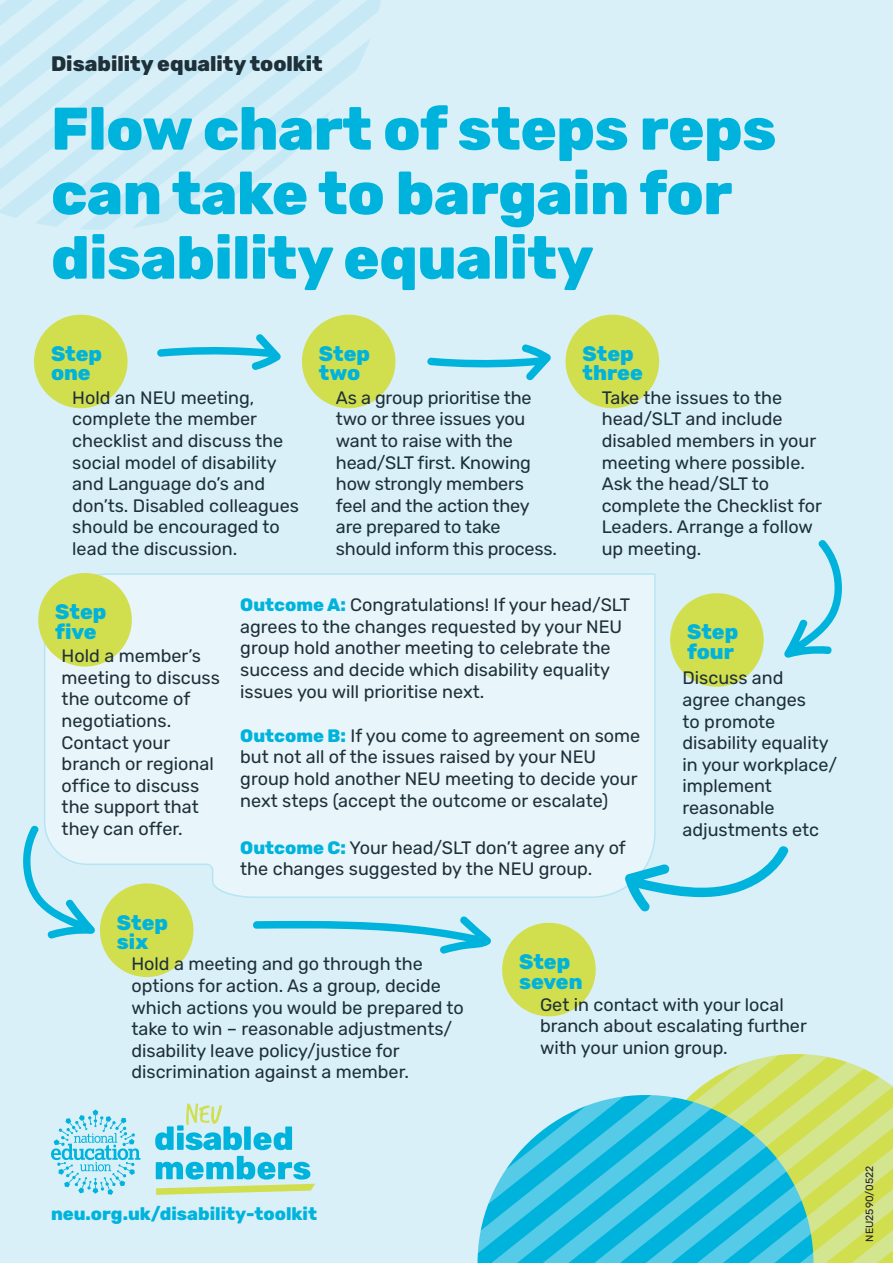
<style>
.page{position:relative;width:893px;height:1263px;background:#d9f0f8}
.page>*{position:absolute;margin:0;border:0;box-sizing:border-box;transform-origin:0 0}
.Heading_3_AQUA_Xbold{font:800 60px/64.5px "Rubik";letter-spacing:-.01em;color:#00b3dc}
.Body_text_dark_grey{font:800 21px/19.5px "Rubik";color:#00b3dc}
.t1{font:800 21px "Rubik";color:#1e3039}
.Body_text_dark_grey-2{font:18px/21.6px "Rubik";color:#1e3039}
.t2{font:800 18px "Rubik";color:#00b3dc}
.t3{font:10.5px "Rubik";color:#231f20}
.s1{font-weight:800;color:#00b3dc}
</style>
<div class="page">
<svg style="left:484px;top:1054px;width:409px;height:209px"></svg>
<svg style="left:524px;top:1121px;width:369px;height:142px;background:#5ac8c1"></svg>
<svg style="left:0;top:0;width:35px;height:218px"></svg>
<svg style="left:35px;top:0;width:346px;height:227px"></svg>
<svg style="left:155px;top:1103px;width:137px;height:47px"></svg>
<svg style="left:156px;top:1156px;width:159px;height:39px"></svg>
<svg style="left:51px;top:1109px;width:89px;height:86px"></svg>
<div style="left:34px;top:315px;width:94px;height:93px;background:#d1de4d;border-radius:50%"></div>
<div style="left:566px;top:315px;width:93px;height:93px;background:#d1de4d;border-radius:50%"></div>
<div style="left:302px;top:315px;width:93px;height:93px;background:#d1de4d;border-radius:50%"></div>
<div style="left:43px;top:573px;width:613px;height:326px;background:#e8f5fa"></div>
<div style="left:38px;top:573px;width:94px;height:93px;background:#d1de4d;border-radius:50%"></div>
<div style="left:100px;top:883px;width:93px;height:94px;background:#d1de4d;border-radius:50%"></div>
<div style="left:502px;top:923px;width:94px;height:93px;background:#d1de4d;border-radius:50%"></div>
<svg style="left:157px;top:334px;width:124px;height:36px"></svg>
<svg style="left:427px;top:344px;width:124px;height:37px"></svg>
<div style="left:670px;top:593px;width:94px;height:94px;background:#d1de4d;border-radius:50%"></div>
<svg style="left:784px;top:540px;width:58px;height:118px"></svg>
<svg style="left:625px;top:843px;width:164px;height:69px"></svg>
<svg style="left:23px;top:823px;width:73px;height:116px"></svg>
<svg style="left:253px;top:916px;width:238px;height:38px"></svg>
<p class="t1" style="left:51px;top:52px;width:273px">Disability equality toolkit</p>
<p class="Heading_3_AQUA_Xbold" style="left:51px;top:98px;width:727px">Flow chart of steps reps can take to bargain for disability equality</p>
<p class="Body_text_dark_grey" style="left:51px;top:344px;width:53px">Step one</p>
<p class="Body_text_dark_grey" style="left:583px;top:344px;width:62px">Step three</p>
<p class="Body_text_dark_grey-2" style="left:72px;top:387px;width:228px">Hold an NEU meeting, complete the member checklist and discuss the social model of disability and Language do’s and don’ts. Disabled colleagues should be encouraged to lead the discussion.</p>
<p class="Body_text_dark_grey" style="left:319px;top:344px;width:53px">Step two</p>
<p class="Body_text_dark_grey-2" style="left:336px;top:387px;width:223px">As a group prioritise the two or three issues you want to raise with the head/SLT first. Knowing how strongly members feel and the action they are prepared to take should inform this process.</p>
<p class="Body_text_dark_grey-2" style="left:602px;top:387px;width:222px">Take the issues to the head/SLT and include disabled members in your meeting where possible.<br>Ask the head/SLT to complete the Checklist for<br>Leaders. Arrange a follow up meeting.</p>
<p class="Body_text_dark_grey-2" style="left:240px;top:594px;width:392px"><span class="s1">Outcome A:</span> Congratulations! If your head/SLT agrees to the changes requested by your NEU group hold another meeting to celebrate the success and decide which disability equality issues you will prioritise next.</p>
<p class="Body_text_dark_grey-2" style="left:240px;top:725px;width:401px"><span class="s1">Outcome B:</span> If you come to agreement on some but not all of the issues raised by your NEU group hold another NEU meeting to decide your next steps (accept the outcome or escalate)</p>
<p class="Body_text_dark_grey-2" style="left:240px;top:837px;width:387px"><span class="s1">Outcome C:</span> Your head/SLT don’t agree any of the changes suggested by the NEU group.</p>
<p class="Body_text_dark_grey" style="left:55px;top:603px;width:53px">Step five</p>
<p class="Body_text_dark_grey-2" style="left:62px;top:645px;width:160px">Hold a member’s meeting to discuss the outcome of negotiations.<br>Contact your branch or regional office to discuss the support that they can offer.</p>
<p class="Body_text_dark_grey" style="left:687px;top:623px;width:53px">Step four</p>
<p class="Body_text_dark_grey-2" style="left:682px;top:668px;width:156px">Discuss and<br>agree changes<br>to promote disability equality in your workplace/ implement reasonable adjustments etc</p>
<p class="Body_text_dark_grey" style="left:117px;top:913px;width:53px">Step six</p>
<p class="Body_text_dark_grey-2" style="left:131px;top:954px;width:334px">Hold a meeting and go through the options for action. As a group, decide which actions you would be prepared to take to win – reasonable adjustments/ disability leave policy/justice for discrimination against a member.</p>
<p class="Body_text_dark_grey" style="left:519px;top:952px;width:65px">Step seven</p>
<p class="Body_text_dark_grey-2" style="left:540px;top:994px;width:268px">Get in contact with your local branch about escalating further with your union group.</p>
<p class="t2" style="left:51px;top:1204px;width:268px">neu.org.uk/disability-toolkit</p>
<p class="t3" style="left:863px;top:1242px;width:78px;rotate:-90deg">NEU2590/0522</p>
</div>
